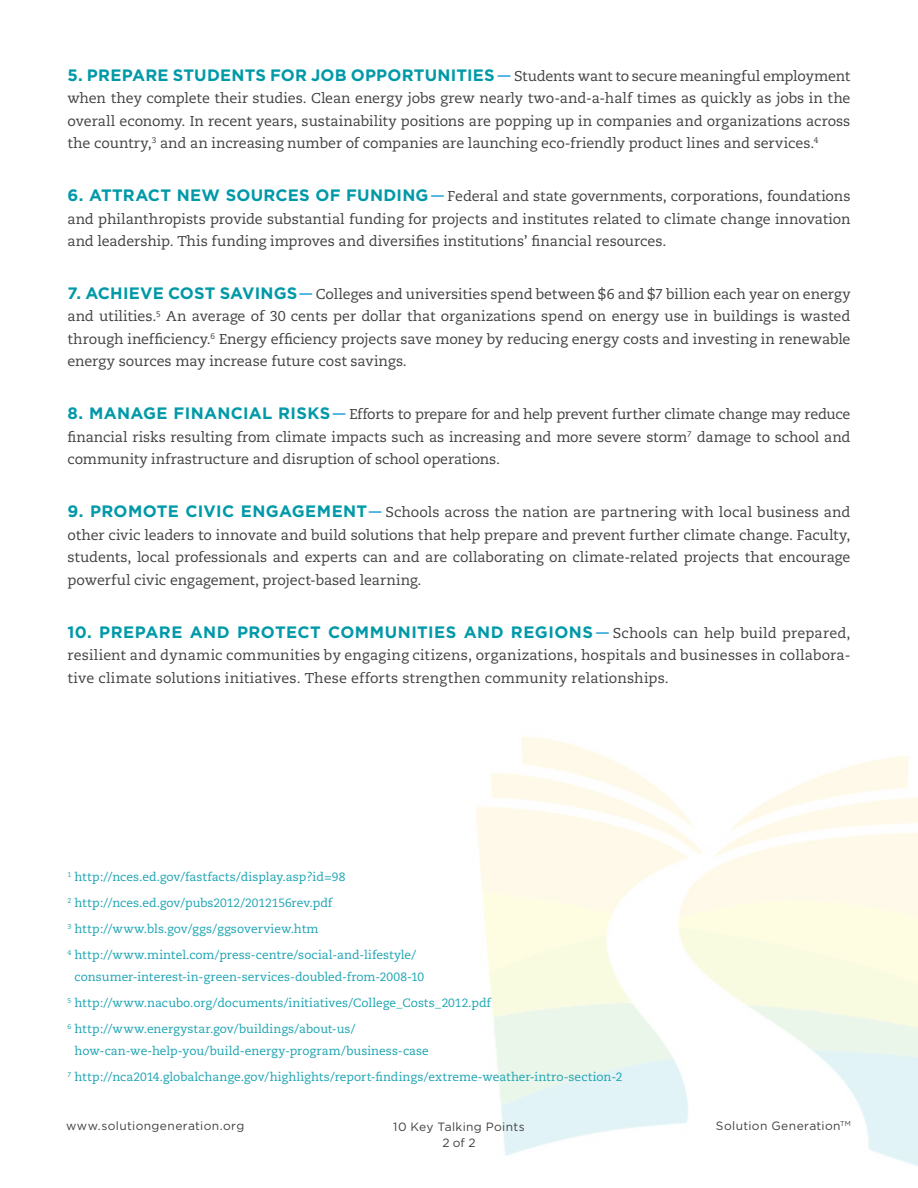
<style>
.page{position:relative;width:918px;height:1188px;background:#fff}
.page>*{position:absolute;margin:0;border:0;box-sizing:border-box;transform-origin:0 0}
.t1{font:700 16.5px "Gotham";letter-spacing:.015em;color:#0099a8}
.t2{font:14.25px/22.5px "Caecilia";color:#414042;text-align:justify}
.t3{font:12px/25.8px "Caecilia";letter-spacing:.005em;color:#1aa3b1}
.t4{font:12px/16.5px "Gotham";letter-spacing:.03em;color:#414042;text-align:center}
.t5{font:7.05px "Gotham";color:#414042}
.s1{font-family:"Gotham";font-size:16.5px;color:#0091d3}
.s2{font-family:"Gotham";font-weight:700;font-size:16.5px;color:#0099a8}
</style>
<div class="page">
<p class="t1" style="left:68px;top:64px;width:55px">5. PREPA</p>
<p class="t1" style="left:145px;top:64px;width:62px">RE STUDEN</p>
<p class="t1" style="left:245px;top:64px;width:120px">TS FOR JOB OPPO</p>
<p class="t1" style="left:402px;top:64px;width:34px">RTUNI</p>
<p class="t1" style="left:456px;top:64px;width:21px">TIES</p>
<p class="t2" style="left:68px;top:65px;width:785px;text-indent:429px"><span class="s1">—</span> Students want to secure meaningful employment when they complete their studies. Clean energy jobs grew nearly two-and-a-half times as quickly as jobs in the overall economy. In recent years, sustainability positions are popping up in companies and organizations across the country,<sup>3</sup> and an increasing number of companies are launching eco-friendly product lines and services.<sup>4</sup></p>
<p class="t1" style="left:68px;top:184px;width:172px">6. ATTRACT NEW SOU</p>
<p class="t1" style="left:264px;top:184px;width:107px">RCES OF FUNDING</p>
<p class="t2" style="left:68px;top:185px;width:785px;text-indent:363px"><span class="s1">—</span> Federal and state governments, corporations, foundations and philanthropists provide substantial funding for projects and institutes related to climate change innovation and leadership. This funding improves and diversifies institutions’ financial resources.</p>
<p class="t1" style="left:68px;top:282px;width:53px">7. ACHIE</p>
<p class="t1" style="left:140px;top:282px;width:126px">VE COST SAVINGS</p>
<p class="t2" style="left:67px;top:283px;width:785px;text-indent:231px"><span class="s1">—</span> Colleges and universities spend between $6 and $7 billion each year on energy and utilities.<sup>5</sup> An average of 30 cents per dollar that organizations spend on energy use in buildings is wasted through inefficiency.<sup>6</sup> Energy efficiency projects save money by reducing energy costs and investing in renewable energy sources may increase future cost savings.</p>
<p class="t1" style="left:68px;top:403px;width:36px">8. MANAGE</p>
<p class="t1" style="left:174px;top:403px;width:23px">FINAN</p>
<p class="t1" style="left:231px;top:403px;width:23px">CIAL</p>
<p class="t2" style="left:67px;top:403px;width:785px;text-indent:211px"><span class="s2">RIS KS</span> <span class="s1">—</span> Efforts to prepare for and help prevent further climate change may reduce financial risks resulting from climate impacts such as increasing and more severe storm<sup>7</sup> damage to school and community infrastructure and disruption of school operations.</p>
<p class="t1" style="left:68px;top:500px;width:61px">9. PROMO</p>
<p class="t1" style="left:157px;top:500px;width:98px">TE CIVI C ENGAGEMEN</p>
<p class="t2" style="left:67px;top:501px;width:785px;text-indent:289px"><span class="s2">T</span><span class="s1">—</span> Schools across the nation are partnering with local business and other civic leaders to innovate and build solutions that help prepare and prevent further climate change. Faculty, students, local professionals and experts can and are collaborating on climate-related projects that encourage powerful civic engagement, project-based learning.</p>
<p class="t1" style="left:68px;top:621px;width:68px">10. PREPA</p>
<p class="t1" style="left:159px;top:621px;width:45px">RE AND</p>
<p class="t1" style="left:237px;top:621px;width:117px">PROTECT COMMUNI</p>
<p class="t1" style="left:417px;top:621px;width:21px">TIES</p>
<p class="t1" style="left:464px;top:621px;width:14px">AND</p>
<p class="t1" style="left:511px;top:621px;width:25px">REGIONS</p>
<p class="t2" style="left:67px;top:622px;width:785px;text-indent:528px"><span class="s1">—</span> Schools can help build prepared, resilient and dynamic communities by engaging citizens, organizations, hospitals and businesses in collabora&shy;tive climate solutions initiatives. These efforts strengthen community relationships.</p>
<p class="t3" style="left:68px;top:865px;width:350px"><sup>1</sup> http://nces.ed.gov/fastfacts/display.asp?id=98<br><sup>2</sup> http://nces.ed.gov/pubs2012/2012156rev.pdf<br><sup>3</sup> http://www.bls.gov/ggs/ggsoverview.htm<br><sup>4</sup> http://www.mintel.com/press-centre/social-and-lifestyle/</p>
<p class="t3" style="left:68px;top:964px;width:425px;text-indent:7px">consumer-interest-in-green-services-doubled-from-2008-10<br><sup>5</sup> http://www.nacubo.org/documents/initiatives/College_Costs_2012.pdf<br><sup>6</sup> http://www.energystar.gov/buildings/about-us/</p>
<p class="t3" style="left:68px;top:1038px;width:556px;text-indent:7px">how-can-we-help-you/build-energy-program/business-case<br><sup>7</sup> http://nca2014.globalchange.gov/highlights/report-findings/extreme-weather-intro-section-2</p>
<p class="t4" style="left:66px;top:1117px;width:180px">www.solutiongeneration.org</p>
<p class="t5" style="left:840px;top:1119px;width:12px">TM</p>
<p class="t4" style="left:716px;top:1117px;width:126px">Solution Generation</p>
<p class="t4" style="left:393px;top:1118px;width:133px">10 Key Talking Points<br>2 of 2</p>
</div>
